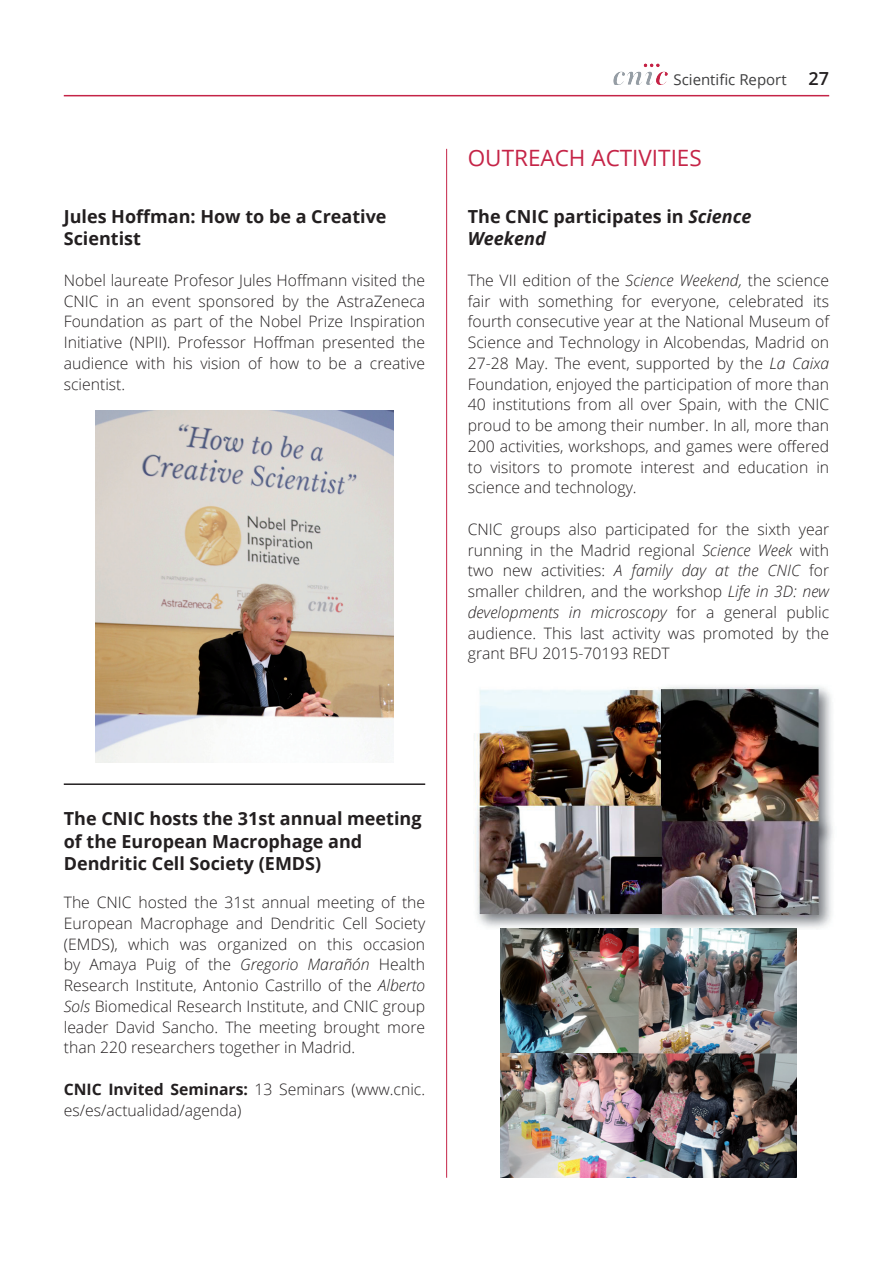
<style>
.page{position:relative;width:893px;height:1263px;background:#fff}
.page>*{position:absolute;margin:0;border:0;box-sizing:border-box;transform-origin:0 0}
.t1{font:22.5px "Open Sans";color:#c52447}
.t2{font:700 18px/22.5px "Open Sans";color:#231f20}
.t3{font:italic 700 18px "Open Sans";color:#231f20}
.t4{font:300 15.75px/20.7px "Open Sans";color:#231f20;text-align:justify}
.t5{font:15px "Open Sans";color:#3e3e3f}
.s1{font-weight:600;font-size:18px;color:#231f20}
.s2{font-style:italic}
.s3{font-weight:700}
</style>
<div class="page">
<hr style="left:64px;top:95px;width:765px;height:1px;background:#c52447">
<svg style="left:651px;top:64px;width:9px;height:4px"></svg>
<img style="left:96px;top:410px;width:297px;height:353px">
<hr style="left:64px;top:783px;width:361px;height:2px;background:#231f20">
<img style="left:473px;top:686px;width:360px;height:243px">
<img style="left:500px;top:929px;width:297px;height:249px">
<hr style="left:446px;top:149px;width:1px;height:1029px;background:#c52447">
<p class="t2" style="left:64px;top:204px;width:324px">Jules Hoffman: How to be a Creative<br>Scientist</p>
<p class="t4" style="left:64px;top:269px;width:363px">Nobel laureate Profesor Jules Hoffmann visited the CNIC in an event sponsored by the AstraZeneca Foundation as part of the Nobel Prize Inspiration Initiative (NPII). Professor Hoffman presented the audience with his vision of how to be a creative scientist.</p>
<p class="t5" style="left:673px;top:69px;width:157px">SCIENTIFIC REPORT <span class="s1">27</span></p>
<h1 class="t1" style="left:468px;top:142px;width:233px">OUTREACH ACTIVITIES</h1>
<p class="t2" style="left:468px;top:204px;width:50px">The CNIC</p>
<p class="t2" style="left:553px;top:204px;width:200px">participates in <span class="s2">Science</span></p>
<p class="t3" style="left:468px;top:226px;width:79px">Weekend</p>
<p class="t4" style="left:468px;top:269px;width:363px">The VII edition of the <span class="s2">Science Weekend,</span> the science fair with something for everyone, celebrated its fourth consecutive year at the National Museum of Science and Technology in Alcobendas, Madrid on 27-28 May. The event, supported by the <span class="s2">La Caixa </span>Foundation, enjoyed the participation of more than 40 institutions from all over Spain, with the CNIC proud to be among their number. In all, more than 200 activities, workshops, and games were offered to visitors to promote interest and education in science and technology.</p>
<p class="t4" style="left:468px;top:518px;width:363px">CNIC groups also participated for the sixth year running in the Madrid regional <span class="s2">Science Week</span> with two new activities: <span class="s2">A family day at the CNIC</span> for smaller children, and the workshop <span class="s2">Life in 3D: new developments in microscopy</span> for a general public audience. This last activity was promoted by the grant BFU 2015-70193 REDT</p>
<p class="t2" style="left:64px;top:807px;width:359px">The CNIC hosts the 31st annual meeting of the European Macrophage and<br>Dendritic Cell Society (EMDS)</p>
<p class="t4" style="left:64px;top:892px;width:363px">The CNIC hosted the 31st annual meeting of the European Macrophage and Dendritic Cell Society (EMDS), which was organized on this occasion by Amaya Puig of the <span class="s2">Gregorio Marañón</span> Health Research Institute, Antonio Castrillo of the <span class="s2">Alberto Sols</span> Biomedical Research Institute, and CNIC group leader David Sancho. The meeting brought more than 220 researchers together in Madrid.</p>
<p class="t4" style="left:64px;top:1078px;width:363px"><span class="s3">CNIC Invited Seminars:</span> 13 Seminars (www.cnic. es/es/actualidad/agenda)</p>
</div>
